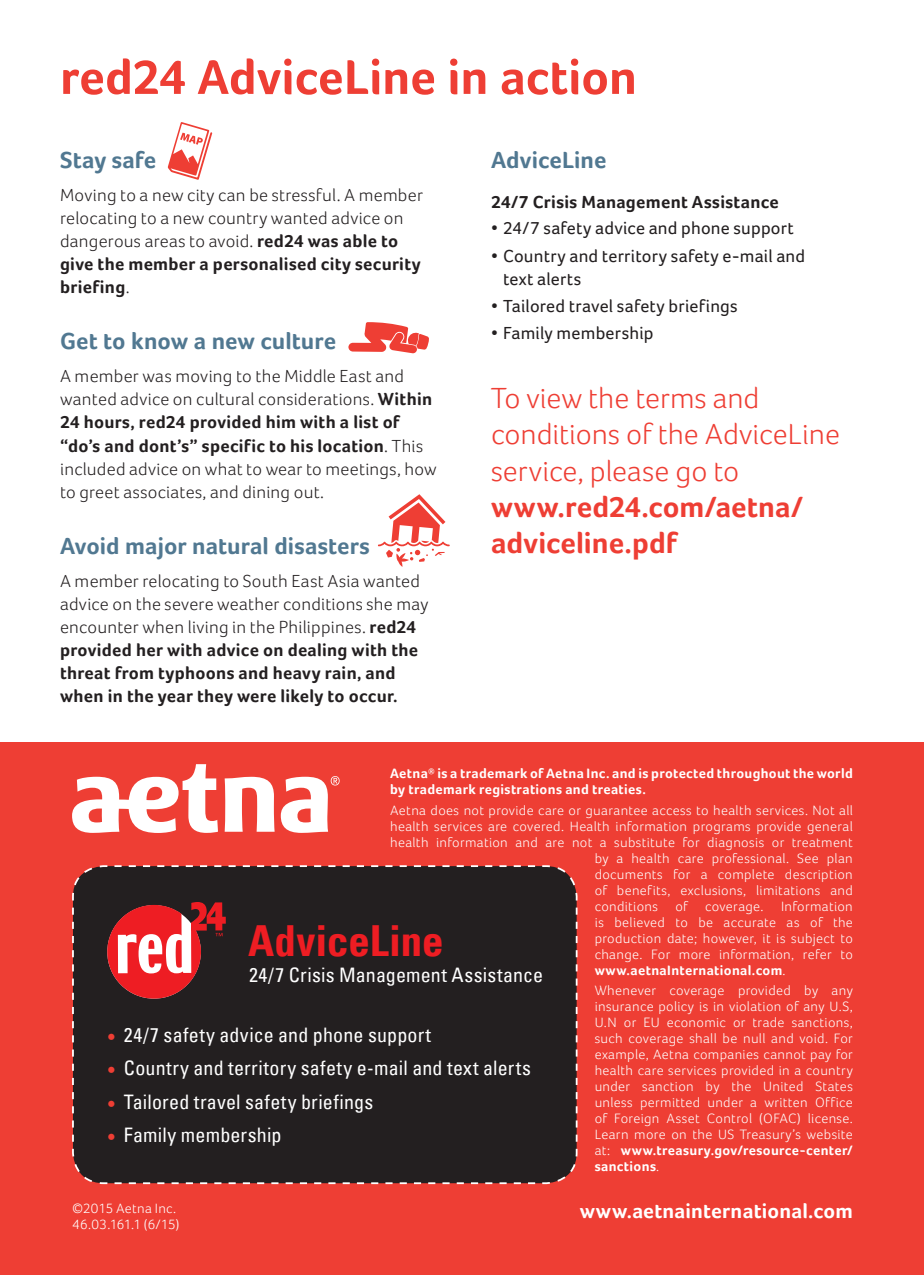
<style>
.page{position:relative;width:924px;height:1275px;background:#fff}
.page>*{position:absolute;margin:0;border:0;box-sizing:border-box;transform-origin:0 0}
.t1{font:700 50px "Foco";letter-spacing:-.005em;color:#ee3e34}
.t2{font:700 condensed 42.8px "Univers LT";color:#ee1d23}
.t3{font:300 30px/36px "Foco";color:#ee3e34}
.t4{font:700 30px/36px "Foco";color:#ee3e34}
.t5{font:700 24px "Foco";color:#517891}
.t6{font:700 21px "Foco";letter-spacing:.01em;color:#fff}
.t7{font:condensed 20px "Univers LT";letter-spacing:.01em;color:#fff}
.t8{font:300 18px/23px "Foco";letter-spacing:.015em;color:#231f20}
.t9{font:18px/23px "Foco";letter-spacing:.01em;color:#231f20}
.t10{font:700 18px "Foco";letter-spacing:.02em;color:#231f20}
.t11{font:300 14px/16px "Foco";letter-spacing:.025em;color:#fff;text-align:justify}
.t12{font:700 14px/16px "Foco";letter-spacing:.025em;color:#fff}
.s1{font-weight:700}
.s2{font-weight:300}
.s3{color:#ee3e34}
</style>
<div class="page">
<div style="left:0;top:742px;width:923px;height:532px;background:#ee3e34"></div>
<svg style="left:72px;top:764px;width:267px;height:69px"></svg>
<svg style="left:348px;top:322px;width:81px;height:31px"></svg>
<svg style="left:378px;top:494px;width:71px;height:73px"></svg>
<svg style="left:168px;top:122px;width:44px;height:58px"></svg>
<svg style="left:72px;top:865px;width:506px;height:319px;background:#644342"></svg>
<div style="left:78px;top:870px;width:493px;height:308px;background:#231f20;border-radius:26px"></div>
<svg style="left:107px;top:902px;width:119px;height:96px"></svg>
<h1 class="t1" style="left:60px;top:47px;width:578px">red24 AdviceLine in action</h1>
<h3 class="t5" style="left:60px;top:146px;width:98px">Stay safe</h3>
<p class="t8" style="left:60px;top:183px;width:364px">Moving to a new city can be stressful. A member relocating to a new country wanted advice on dangerous areas to avoid. <span class="s1">red24 was able to give the member a personalised city security briefing</span>.</p>
<h3 class="t5" style="left:60px;top:327px;width:277px">Get to know a new culture</h3>
<p class="t8" style="left:60px;top:365px;width:378px">A member was moving to the Middle East and wanted advice on cultural considerations. <span class="s1">Within 24 hours, red24 provided him with a list of “do’s and dont’s” specific to his location</span>. This included advice on what to wear to meetings, how to greet associates, and dining out.</p>
<h3 class="t5" style="left:60px;top:531px;width:311px">Avoid major natural disasters</h3>
<p class="t8" style="left:60px;top:569px;width:369px">A member relocating to South East Asia wanted advice on the severe weather conditions she may encounter when living in the Philippines. <span class="s1">red24 provided her with advice on dealing with the threat from typhoons and heavy rain, and when in the year they were likely to occur.</span></p>
<h3 class="t5" style="left:491px;top:146px;width:117px">AdviceLine</h3>
<p class="t10" style="left:491px;top:192px;width:289px">24/7 Crisis Management Assistance</p>
<p class="t9" style="left:491px;top:217px;width:304px">• 24/7 safety advice and phone support</p>
<p class="t9" style="left:503px;top:244px;width:303px;text-indent:-12px">• Country and territory safety e-mail and text alerts</p>
<p class="t9" style="left:491px;top:294px;width:248px">• Tailored travel safety briefings</p>
<p class="t9" style="left:491px;top:321px;width:164px">• Family membership</p>
<h3 class="t3" style="left:491px;top:380px;width:350px">To view the terms and conditions of the AdviceLine service, please go to</h3>
<h3 class="t4" style="left:491px;top:488px;width:313px">www.red24.com/aetna/ adviceline.pdf</h3>
<p class="t12" style="left:390px;top:765px;width:464px">Aetna<sup>®</sup> is a trademark of Aetna Inc. and is protected throughout the world by trademark registrations and treaties.</p>
<p class="t11" style="left:390px;top:801px;width:464px">Aetna does not provide care or guarantee access to health services. Not all</p>
<p class="t11" style="left:390px;top:817px;width:464px">health services are covered. Health information programs provide general</p>
<p class="t11" style="left:390px;top:833px;width:464px">health information and are not a substitute for diagnosis or treatment</p>
<p class="t11" style="left:594px;top:849px;width:259px">by a health care professional. See plan</p>
<p class="t11" style="left:594px;top:865px;width:259px">documents for a complete description</p>
<p class="t11" style="left:594px;top:881px;width:259px">of benefits, exclusions, limitations and</p>
<p class="t11" style="left:594px;top:897px;width:259px">conditions of coverage. Information</p>
<p class="t11" style="left:594px;top:913px;width:259px">is believed to be accurate as of the</p>
<p class="t11" style="left:594px;top:929px;width:259px">production date; however, it is subject to</p>
<p class="t11" style="left:594px;top:945px;width:259px">change. For more information, refer to</p>
<p class="t12" style="left:594px;top:961px;width:192px">www.aetnaInternational.com<span class="s2">.</span></p>
<p class="t11" style="left:594px;top:982px;width:259px">Whenever coverage provided by any insurance policy is in violation of any U.S, U.N or EU economic or trade sanctions, such coverage shall be null and void. For example, Aetna companies cannot pay for health care services provided in a country under sanction by the United States unless permitted under a written Office of Foreign Asset Control (OFAC) license.<br>Learn more on the US Treasury’s website at: <span class="s1">www.treasury.gov/resource-center/ sanctions</span>.</p>
<h2 class="t2" style="left:248px;top:914px;width:197px">AdviceLine</h2>
<h3 class="t7" style="left:249px;top:962px;width:295px">24/7 Crisis Management Assistance</h3>
<h3 class="t7" style="left:108px;top:1022px;width:324px"><span class="s3">•</span> 24/7 safety advice and phone support</h3>
<h3 class="t7" style="left:108px;top:1055px;width:424px"><span class="s3">•</span> Country and territory safety e-mail and text alerts</h3>
<h3 class="t7" style="left:108px;top:1089px;width:266px"><span class="s3">•</span> Tailored travel safety briefings</h3>
<h3 class="t7" style="left:108px;top:1122px;width:175px"><span class="s3">•</span> Family membership</h3>
<p class="t11" style="left:72px;top:1200px;width:106px">©2015 Aetna Inc.</p>
<h3 class="t6" style="left:579px;top:1198px;width:274px">www.aetnainternational.com</h3>
<p class="t11" style="left:72px;top:1216px;width:109px">46.03.161.1 (6/15)</p>
</div>
